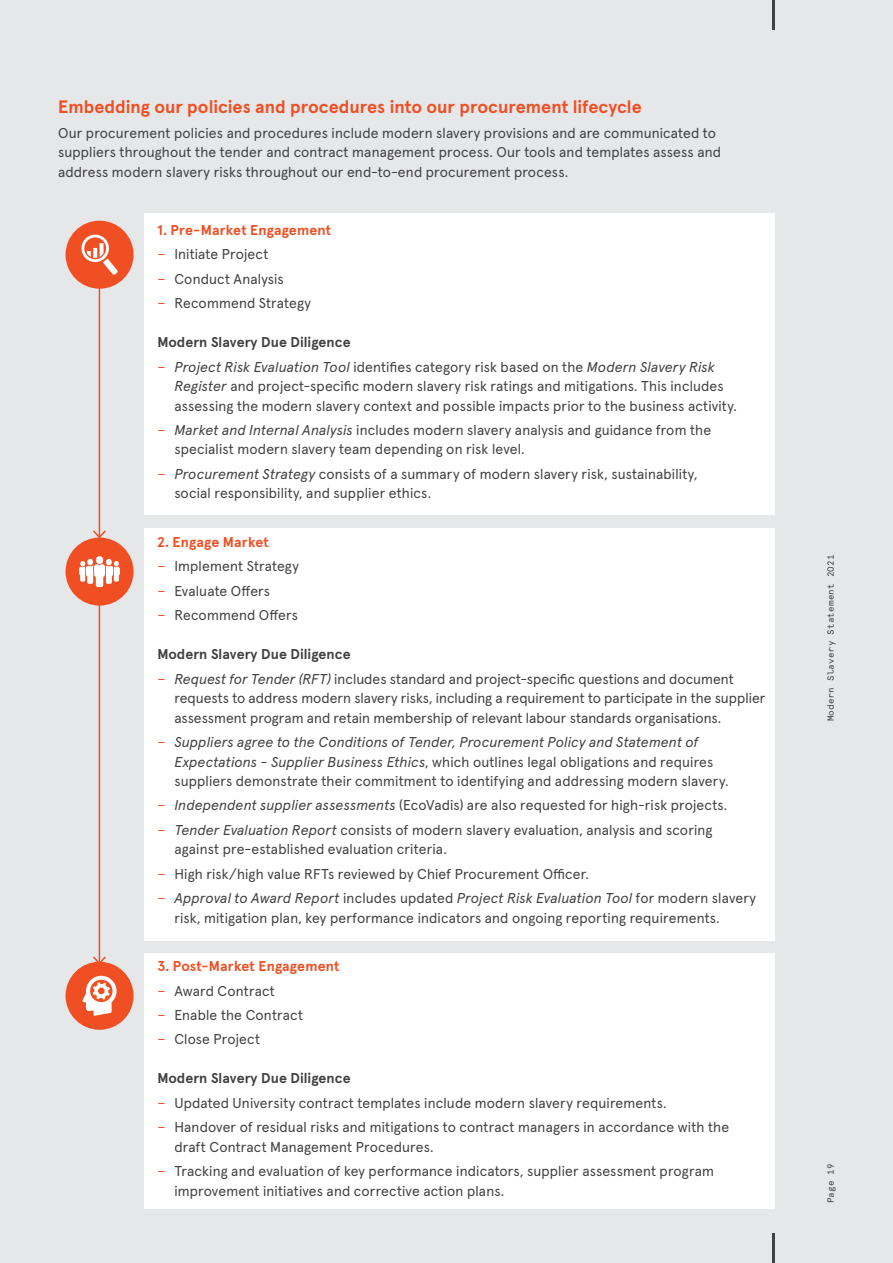
<style>
.page{position:relative;width:893px;height:1263px;background:#e6e7e8}
.page>*{position:absolute;margin:0;border:0;box-sizing:border-box;transform-origin:0 0}
.t1{font:700 18px "Apercu Pro";color:#f04e23}
.t2{font:14.25px/19.5px "Apercu Pro";letter-spacing:.01em;color:#414042}
.t3{font:700 14.25px "Apercu Pro";color:#414042}
.t4{font:700 14.25px "Apercu Pro";letter-spacing:.01em;color:#f04e23}
.t5{font:9px "Apercu Mono Pro";letter-spacing:.02em;color:#414042}
.s1{color:#f04e23}
.s2{font-style:italic}
</style>
<div class="page">
<hr style="left:99px;top:287px;width:1px;height:250px;background:#f04e23">
<svg style="left:93px;top:529px;width:13px;height:8px"></svg>
<hr style="left:99px;top:605px;width:1px;height:358px;background:#f04e23">
<svg style="left:92px;top:955px;width:15px;height:8px"></svg>
<div style="left:145px;top:213px;width:630px;height:302px;background:#fff"></div>
<div style="left:145px;top:528px;width:630px;height:413px;background:#fff"></div>
<div style="left:145px;top:953px;width:630px;height:255px;background:#fff"></div>
<div style="left:66px;top:221px;width:68px;height:68px;background:#f04e23;border-radius:50%"></div>
<svg style="left:81px;top:234px;width:37px;height:41px"></svg>
<div style="left:66px;top:537px;width:68px;height:69px;background:#f04e23;border-radius:50%"></div>
<div style="left:96px;top:556px;width:7px;height:8px;background:#fff;border-radius:50%"></div>
<svg style="left:79px;top:559px;width:41px;height:28px"></svg>
<div style="left:66px;top:962px;width:68px;height:68px;background:#f04e23;border-radius:50%"></div>
<svg style="left:82px;top:976px;width:35px;height:40px"></svg>
<hr style="left:773px;top:1233px;width:2px;height:30px;background:#414042">
<hr style="left:773px;top:0;width:2px;height:30px;background:#414042">
<h4 class="t1" style="left:58px;top:93px;width:585px">Embedding our policies and procedures into our procurement lifecycle</h4>
<p class="t2" style="left:58px;top:122px;width:664px">Our procurement policies and procedures include modern slavery provisions and are communicated to suppliers throughout the tender and contract management process. Our tools and templates assess and address modern slavery risks throughout our end-to-end procurement process.</p>
<h5 class="t4" style="left:157px;top:219px;width:175px">1. Pre-Market Engagement</h5>
<p class="t2" style="left:157px;top:244px;width:113px"><span class="s1">−</span> Initiate Project</p>
<p class="t2" style="left:157px;top:268px;width:128px"><span class="s1">−</span> Conduct Analysis</p>
<p class="t2" style="left:157px;top:292px;width:155px"><span class="s1">−</span> Recommend Strategy</p>
<h6 class="t3" style="left:157px;top:331px;width:195px">Modern Slavery Due Diligence</h6>
<p class="t2" style="left:174px;top:356px;width:564px;text-indent:-17px"><span class="s1">−</span> <span class="s2">Project Risk Evaluation Tool</span> identifies category risk based on the <span class="s2">Modern Slavery Risk<br>Register</span> and project-specific modern slavery risk ratings and mitigations. This includes assessing the modern slavery context and possible impacts prior to the business activity.</p>
<p class="t2" style="left:174px;top:419px;width:538px;text-indent:-17px"><span class="s1">−</span> <span class="s2">Market and Internal Analysis</span> includes modern slavery analysis and guidance from the specialist modern slavery team depending on risk level.</p>
<p class="t2" style="left:174px;top:463px;width:525px;text-indent:-17px"><span class="s1">−</span> <span class="s2">Procurement Strategy</span> consists of a summary of modern slavery risk, sustainability, social responsibility, and supplier ethics.</p>
<h5 class="t4" style="left:157px;top:531px;width:113px">2. Engage Market</h5>
<p class="t2" style="left:157px;top:556px;width:143px"><span class="s1">−</span> Implement Strategy</p>
<p class="t2" style="left:157px;top:580px;width:114px"><span class="s1">−</span> Evaluate Offers</p>
<p class="t2" style="left:157px;top:604px;width:142px"><span class="s1">−</span> Recommend Offers</p>
<h6 class="t3" style="left:157px;top:643px;width:195px">Modern Slavery Due Diligence</h6>
<p class="t2" style="left:174px;top:668px;width:593px;text-indent:-17px"><span class="s1">−</span> <span class="s2">Request for Tender (RFT)</span> includes standard and project-specific questions and document requests to address modern slavery risks, including a requirement to participate in the supplier assessment program and retain membership of relevant labour standards organisations.</p>
<p class="t2" style="left:174px;top:731px;width:556px;text-indent:-17px"><span class="s1">−</span> <span class="s2">Suppliers agree to the Conditions of Tender, Procurement Policy and Statement of<br>Expectations - Supplier Business Ethics</span>, which outlines legal obligations and requires suppliers demonstrate their commitment to identifying and addressing modern slavery.</p>
<p class="t2" style="left:157px;top:794px;width:572px"><span class="s1">−</span> <span class="s2">Independent supplier assessments</span> (EcoVadis) are also requested for high-risk projects.</p>
<p class="t2" style="left:174px;top:819px;width:540px;text-indent:-17px"><span class="s1">−</span> <span class="s2">Tender Evaluation Report</span> consists of modern slavery evaluation, analysis and scoring against pre-established evaluation criteria.</p>
<p class="t2" style="left:157px;top:863px;width:433px"><span class="s1">−</span> High risk/high value RFTs reviewed by Chief Procurement Officer.</p>
<p class="t2" style="left:174px;top:887px;width:583px;text-indent:-17px"><span class="s1">−</span> <span class="s2">Approval to Award Report</span> includes updated <span class="s2">Project Risk Evaluation Tool</span> for modern slavery risk, mitigation plan, key performance indicators and ongoing reporting requirements.</p>
<h5 class="t4" style="left:157px;top:955px;width:184px">3. Post-Market Engagement</h5>
<p class="t2" style="left:157px;top:980px;width:119px"><span class="s1">−</span> Award Contract</p>
<p class="t2" style="left:157px;top:1004px;width:147px"><span class="s1">−</span> Enable the Contract</p>
<p class="t2" style="left:157px;top:1028px;width:104px"><span class="s1">−</span> Close Project</p>
<h6 class="t3" style="left:157px;top:1067px;width:195px">Modern Slavery Due Diligence</h6>
<p class="t2" style="left:157px;top:1092px;width:511px"><span class="s1">−</span> Updated University contract templates include modern slavery requirements.</p>
<p class="t2" style="left:174px;top:1116px;width:556px;text-indent:-17px"><span class="s1">−</span> Handover of residual risks and mitigations to contract managers in accordance with the draft Contract Management Procedures.</p>
<p class="t2" style="left:174px;top:1160px;width:541px;text-indent:-17px"><span class="s1">−</span> Tracking and evaluation of key performance indicators, supplier assessment program improvement initiatives and corrective action plans.</p>
<p class="t5" style="left:824px;top:1203px;width:42px;rotate:-90deg">Page 19</p>
<p class="t5" style="left:824px;top:721px;width:168px;rotate:-90deg">Modern Slavery Statement 2021</p>
</div>
